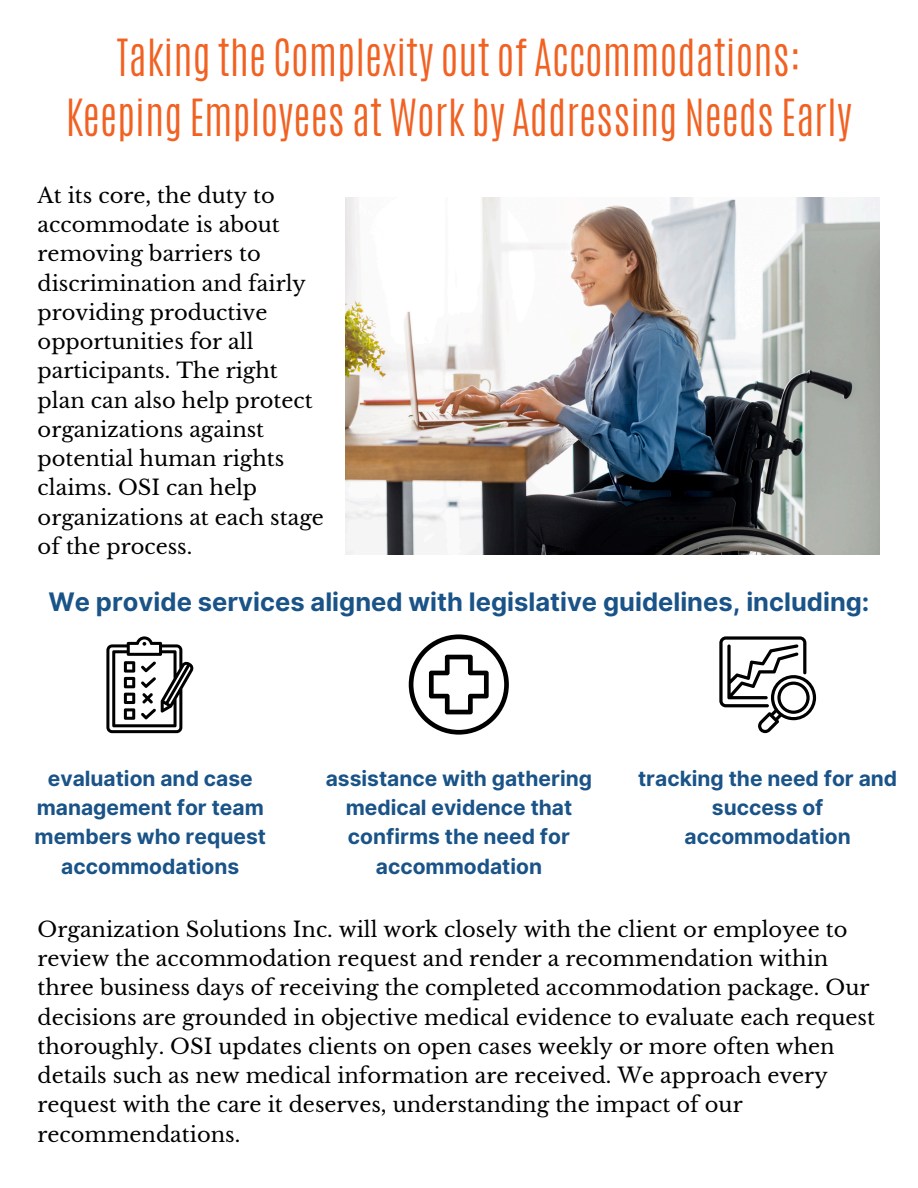
<style>
.page{position:relative;width:918px;height:1188px;background:#fff}
.page>*{position:absolute;margin:0;border:0;box-sizing:border-box;transform-origin:0 0}
.t1{font:300 42.75px/59.7px "Antonio";color:#f16122;text-align:center}
.t2{font:700 25.5px "Inter";color:#195388}
.t3{font:21px/29.2px "Libre Baskerville";color:#000}
.t4{font:700 21px/29.2px "Inter";color:#195388;text-align:center}
</style>
<div class="page">
<img style="left:346px;top:198px;width:534px;height:356px">
<svg style="left:106px;top:636px;width:88px;height:97px"></svg>
<svg style="left:409px;top:634px;width:100px;height:101px"></svg>
<svg style="left:719px;top:636px;width:97px;height:97px"></svg>
<p class="t1" style="left:66px;top:28px;width:788px">Taking the Complexity out of Accommodations:<br>Keeping Employees at Work by Addressing Needs Early</p>
<p class="t3" style="left:38px;top:181px;width:288px">At its core, the duty to accommodate is about removing barriers to discrimination and fairly providing productive opportunities for all participants. The right plan can also help protect organizations against potential human rights claims. OSI can help organizations at each stage of the process.</p>
<h2 class="t2" style="left:48px;top:586px;width:823px">We provide services aligned with legislative guidelines, including:</h2>
<p class="t4" style="left:35px;top:764px;width:233px">evaluation and case management for team members who request accommodations</p>
<p class="t4" style="left:326px;top:764px;width:268px">assistance with gathering medical evidence that confirms the need for accommodation</p>
<h3 class="t4" style="left:638px;top:764px;width:261px">tracking the need for and success of accommodation</h3>
<p class="t3" style="left:38px;top:915px;width:839px">Organization Solutions Inc. will work closely with the client or employee to review the accommodation request and render a recommendation within three business days of receiving the completed accommodation package. Our decisions are grounded in objective medical evidence to evaluate each request thoroughly. OSI updates clients on open cases weekly or more often when details such as new medical information are received. We approach every request with the care it deserves, understanding the impact of our recommendations.</p>
</div>
